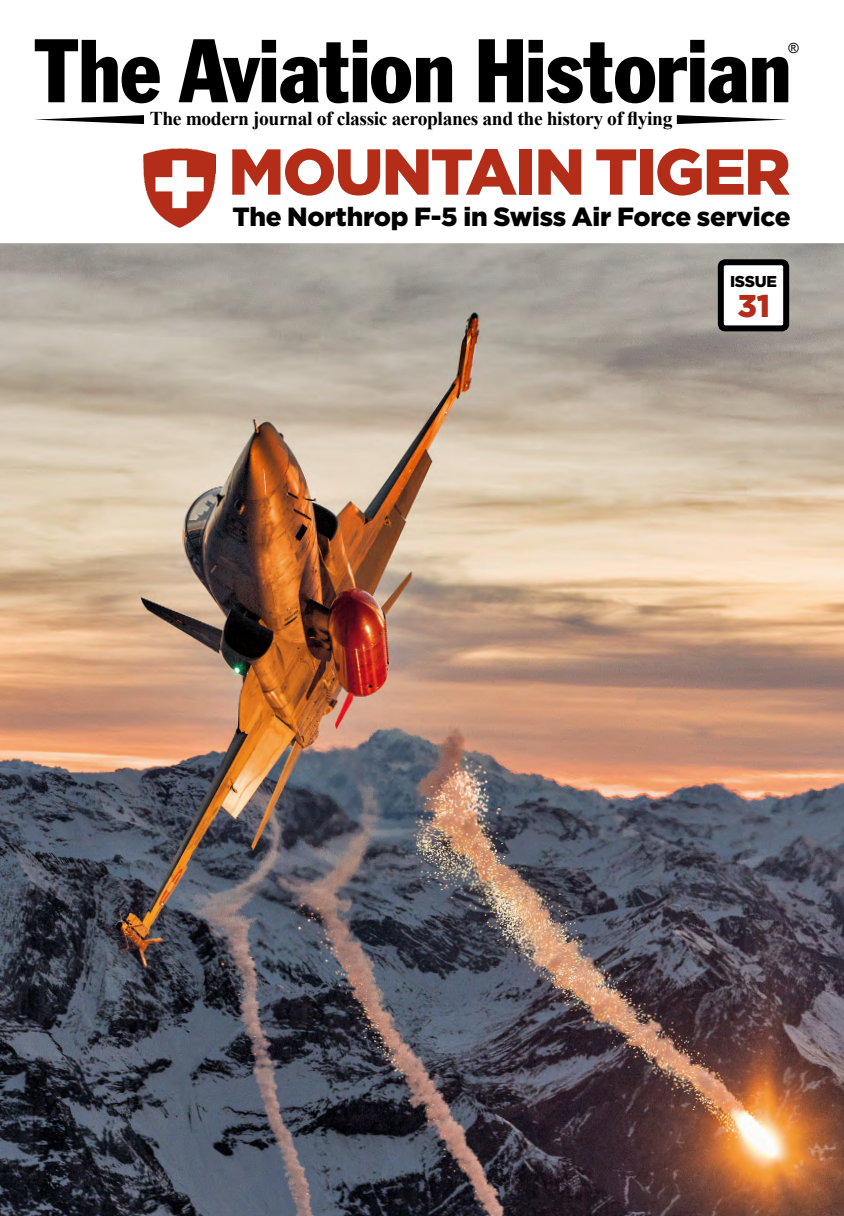
<style>
.page{position:relative;width:844px;height:1216px;background:#fff}
.page>*{position:absolute;margin:0;border:0;box-sizing:border-box;transform-origin:0 0}
.t1{font:condensed 88.38px "Franklin Gothic BT";letter-spacing:-.01em;color:#000}
.t2{font:900 64.75px "Gotham";letter-spacing:-.03em;color:#b32d18}
.t3{font:900 31.5px "Gotham";color:#b32d18}
.t4{font:900 26.25px "Gotham";letter-spacing:-.01em;color:#000}
.t5{font:700 19.6px "Times New Roman";letter-spacing:-.02em;color:#000}
.t6{font:900 15.75px "Gotham";letter-spacing:-.02em;color:#000}
.t7{font:14px "Arial";color:#000}
</style>
<div class="page">
<img style="left:0;top:243px;width:843px;height:972px">
<svg style="left:35px;top:115px;width:109px;height:9px"></svg>
<svg style="left:676px;top:115px;width:110px;height:9px"></svg>
<div style="left:720px;top:262px;width:66px;height:66px;background:#fff;border-radius:4px"></div>
<div style="left:717px;top:259px;width:72px;height:72px;border:6px solid #000;border-radius:4px"></div>
<img style="left:143px;top:148px;width:72px;height:80px">
<p class="t1" style="left:34px;top:13px;width:759px">The Aviation Historian</p>
<p class="t7" style="left:788px;top:39px;width:12px">®</p>
<p class="t5" style="left:150px;top:105px;width:524px">The modern journal of classic aeroplanes and the history of flying</p>
<p class="t2" style="left:228px;top:134px;width:563px">MOUNTAIN TIGER</p>
<p class="t4" style="left:232px;top:201px;width:559px">The Northrop F-5 in Swiss Air Force service</p>
<p class="t6" style="left:730px;top:272px;width:48px">ISSUE</p>
<p class="t3" style="left:737px;top:287px;width:34px">31</p>
</div>
